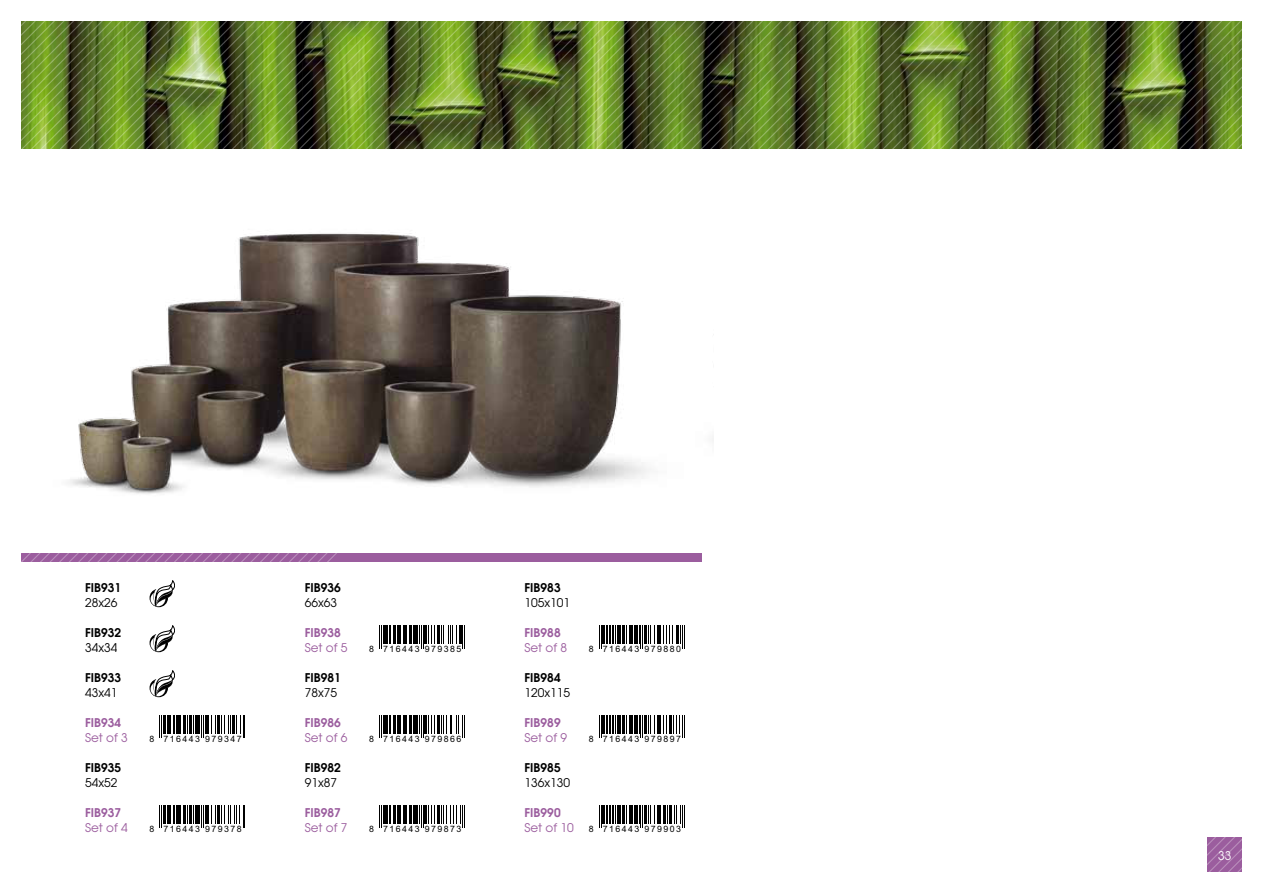
<style>
.page{position:relative;width:1263px;height:893px;background:#fff}
.page>*{position:absolute;margin:0;border:0;box-sizing:border-box;transform-origin:0 0}
.t1{font:600 12px "Avant Garde";color:#000}
.t2{font:12px "Avant Garde";color:#000}
.t3{font:12px "Avant Garde";color:#9b5d9e}
.t4{font:600 12px "Avant Garde";color:#9b5d9e}
.t5{font:12px "Avant Garde";color:#fff}
.t6{font:8.7px "Arial";letter-spacing:.165em;color:#000}
</style>
<div class="page">
<img style="left:21px;top:21px;width:1221px;height:128px">
<svg style="left:150px;top:598px;width:18px;height:9px"></svg>
<svg style="left:150px;top:625px;width:25px;height:27px"></svg>
<svg style="left:150px;top:670px;width:25px;height:27px"></svg>
<svg style="left:159px;top:715px;width:18px;height:23px"></svg>
<hr style="left:178px;top:715px;width:3px;height:19px;background:#000">
<hr style="left:183px;top:715px;width:3px;height:19px;background:#000">
<svg style="left:187px;top:715px;width:58px;height:23px"></svg>
<svg style="left:159px;top:805px;width:18px;height:23px"></svg>
<hr style="left:178px;top:805px;width:3px;height:19px;background:#000">
<hr style="left:183px;top:805px;width:3px;height:19px;background:#000">
<svg style="left:187px;top:805px;width:58px;height:23px"></svg>
<svg style="left:379px;top:625px;width:17px;height:23px"></svg>
<hr style="left:397px;top:625px;width:4px;height:19px;background:#000">
<svg style="left:403px;top:625px;width:4px;height:19px"></svg>
<hr style="left:409px;top:625px;width:3px;height:19px;background:#000">
<svg style="left:413px;top:625px;width:22px;height:23px"></svg>
<hr style="left:437px;top:625px;width:3px;height:19px;background:#000">
<svg style="left:441px;top:625px;width:24px;height:23px"></svg>
<svg style="left:379px;top:715px;width:17px;height:23px"></svg>
<hr style="left:397px;top:715px;width:4px;height:19px;background:#000">
<svg style="left:403px;top:715px;width:4px;height:19px"></svg>
<hr style="left:409px;top:715px;width:3px;height:19px;background:#000">
<svg style="left:413px;top:715px;width:22px;height:23px"></svg>
<hr style="left:437px;top:715px;width:3px;height:19px;background:#000">
<svg style="left:441px;top:715px;width:24px;height:23px"></svg>
<svg style="left:379px;top:805px;width:17px;height:23px"></svg>
<hr style="left:397px;top:805px;width:4px;height:19px;background:#000">
<svg style="left:403px;top:805px;width:4px;height:19px"></svg>
<hr style="left:409px;top:805px;width:3px;height:19px;background:#000">
<svg style="left:413px;top:805px;width:22px;height:23px"></svg>
<hr style="left:437px;top:805px;width:3px;height:19px;background:#000">
<svg style="left:441px;top:805px;width:24px;height:23px"></svg>
<svg style="left:599px;top:625px;width:17px;height:23px"></svg>
<hr style="left:617px;top:625px;width:4px;height:19px;background:#000">
<hr style="left:622px;top:625px;width:3px;height:19px;background:#000">
<svg style="left:626px;top:625px;width:7px;height:19px"></svg>
<hr style="left:634px;top:625px;width:4px;height:19px;background:#000">
<svg style="left:639px;top:625px;width:46px;height:23px"></svg>
<svg style="left:599px;top:715px;width:17px;height:23px"></svg>
<hr style="left:617px;top:715px;width:4px;height:19px;background:#000">
<hr style="left:622px;top:715px;width:3px;height:19px;background:#000">
<svg style="left:626px;top:715px;width:7px;height:19px"></svg>
<hr style="left:634px;top:715px;width:4px;height:19px;background:#000">
<svg style="left:639px;top:715px;width:28px;height:23px"></svg>
<hr style="left:669px;top:715px;width:3px;height:19px;background:#000">
<svg style="left:673px;top:715px;width:12px;height:23px"></svg>
<svg style="left:599px;top:805px;width:17px;height:23px"></svg>
<hr style="left:617px;top:805px;width:4px;height:19px;background:#000">
<hr style="left:622px;top:805px;width:3px;height:19px;background:#000">
<svg style="left:626px;top:805px;width:7px;height:19px"></svg>
<hr style="left:634px;top:805px;width:4px;height:19px;background:#000">
<svg style="left:639px;top:805px;width:22px;height:23px"></svg>
<hr style="left:663px;top:805px;width:3px;height:19px;background:#000">
<svg style="left:667px;top:805px;width:1px;height:19px"></svg>
<hr style="left:669px;top:805px;width:3px;height:19px;background:#000">
<svg style="left:674px;top:805px;width:11px;height:23px"></svg>
<img style="left:36px;top:125px;width:708px;height:473px">
<img style="left:686px;top:171px;width:58px;height:385px">
<svg style="left:1208px;top:838px;width:34px;height:34px"></svg>
<svg style="left:21px;top:553px;width:681px;height:8px;background:#9d60a0"></svg>
<div style="left:715px;top:172px;width:537px;height:663px;background:#fff"></div>
<h1 class="t1" style="left:85px;top:580px;width:38px">FIB931</h1>
<h1 class="t2" style="left:85px;top:595px;width:34px">28x26</h1>
<h1 class="t1" style="left:85px;top:625px;width:38px">FIB932</h1>
<h1 class="t2" style="left:85px;top:640px;width:34px">34x34</h1>
<h1 class="t1" style="left:85px;top:670px;width:38px">FIB933</h1>
<h1 class="t2" style="left:85px;top:685px;width:34px">43x41</h1>
<h1 class="t4" style="left:85px;top:715px;width:38px">FIB934</h1>
<h1 class="t3" style="left:85px;top:730px;width:44px">Set of 3</h1>
<p class="t6" style="left:150px;top:733px;width:94px">8 716443 979347</p>
<h1 class="t1" style="left:85px;top:760px;width:38px">FIB935</h1>
<h1 class="t2" style="left:85px;top:775px;width:34px">54x52</h1>
<h1 class="t4" style="left:85px;top:805px;width:38px">FIB937</h1>
<h1 class="t3" style="left:85px;top:820px;width:44px">Set of 4</h1>
<p class="t6" style="left:150px;top:823px;width:94px">8 716443 979378</p>
<h1 class="t1" style="left:305px;top:580px;width:38px">FIB936</h1>
<h1 class="t2" style="left:305px;top:595px;width:34px">66x63</h1>
<h1 class="t4" style="left:305px;top:625px;width:38px">FIB938</h1>
<h1 class="t3" style="left:305px;top:640px;width:44px">Set of 5</h1>
<p class="t6" style="left:369px;top:643px;width:94px">8 716443 979385</p>
<h1 class="t1" style="left:305px;top:670px;width:38px">FIB981</h1>
<h1 class="t2" style="left:305px;top:685px;width:34px">78x75</h1>
<h1 class="t4" style="left:305px;top:715px;width:38px">FIB986</h1>
<h1 class="t3" style="left:305px;top:730px;width:44px">Set of 6</h1>
<p class="t6" style="left:369px;top:733px;width:94px">8 716443 979866</p>
<h1 class="t1" style="left:305px;top:760px;width:38px">FIB982</h1>
<h1 class="t2" style="left:305px;top:775px;width:34px">91x87</h1>
<h1 class="t4" style="left:305px;top:805px;width:38px">FIB987</h1>
<h1 class="t3" style="left:305px;top:820px;width:44px">Set of 7</h1>
<p class="t6" style="left:369px;top:823px;width:94px">8 716443 979873</p>
<h1 class="t1" style="left:524px;top:580px;width:38px">FIB983</h1>
<h1 class="t2" style="left:524px;top:595px;width:47px">105x101</h1>
<h1 class="t4" style="left:524px;top:625px;width:38px">FIB988</h1>
<h1 class="t3" style="left:524px;top:640px;width:44px">Set of 8</h1>
<p class="t6" style="left:589px;top:643px;width:94px">8 716443 979880</p>
<h1 class="t1" style="left:524px;top:670px;width:38px">FIB984</h1>
<h1 class="t2" style="left:524px;top:685px;width:47px">120x115</h1>
<h1 class="t4" style="left:524px;top:715px;width:38px">FIB989</h1>
<h1 class="t3" style="left:524px;top:730px;width:44px">Set of 9</h1>
<p class="t6" style="left:589px;top:733px;width:94px">8 716443 979897</p>
<h1 class="t1" style="left:524px;top:760px;width:38px">FIB985</h1>
<h1 class="t2" style="left:524px;top:775px;width:47px">136x130</h1>
<h1 class="t4" style="left:524px;top:805px;width:38px">FIB990</h1>
<h1 class="t3" style="left:524px;top:820px;width:51px">Set of 10</h1>
<p class="t6" style="left:589px;top:823px;width:94px">8 716443 979903</p>
<h1 class="t5" style="left:1218px;top:848px;width:15px">33</h1>
</div>
